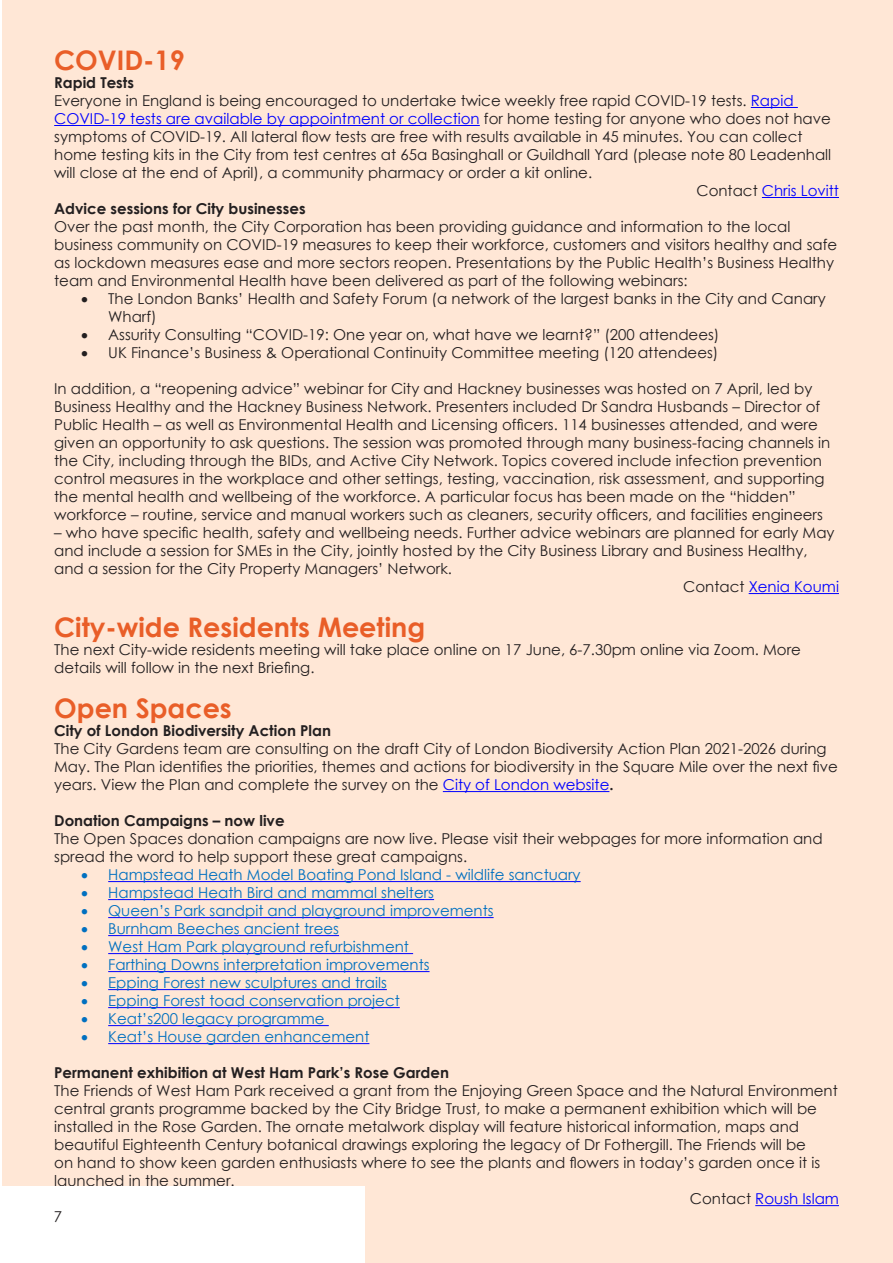
<style>
.page{position:relative;width:893px;height:1263px;background:#fff}
.page>*{position:absolute;margin:0;border:0;box-sizing:border-box;transform-origin:0 0}
.Body_text__40__black{font:700 27px "Century Gothic";color:#e95e28}
.t1{font:15px/18px "Century Gothic";color:#231f20}
.t2{font:15px "Century Gothic";color:#0070c0}
.t3{font:700 15px "Century Gothic";color:#231f20}
.t4{font:15px "Century Gothic";color:#00f}
.s1{color:#00f}
.s2{color:#231f20}
.s3{font-weight:700}
</style>
<div class="page">
<div style="left:2px;top:0;width:891px;height:1263px;background:#ffe7d6"></div>
<hr style="left:751px;top:107px;width:47px;height:1px;background:#00f">
<hr style="left:54px;top:125px;width:426px;height:1px;background:#00f">
<hr style="left:762px;top:197px;width:77px;height:1px;background:#00f">
<hr style="left:749px;top:593px;width:90px;height:1px;background:#00f">
<hr style="left:443px;top:791px;width:166px;height:1px;background:#00f">
<hr style="left:108px;top:881px;width:473px;height:1px;background:#00f">
<hr style="left:108px;top:899px;width:326px;height:1px;background:#00f">
<hr style="left:108px;top:917px;width:386px;height:1px;background:#00f">
<hr style="left:108px;top:935px;width:231px;height:1px;background:#00f">
<hr style="left:108px;top:953px;width:305px;height:1px;background:#00f">
<hr style="left:108px;top:971px;width:322px;height:1px;background:#00f">
<hr style="left:108px;top:989px;width:279px;height:1px;background:#00f">
<hr style="left:108px;top:1007px;width:292px;height:1px;background:#00f">
<hr style="left:108px;top:1025px;width:221px;height:1px;background:#00f">
<hr style="left:108px;top:1043px;width:261px;height:1px;background:#00f">
<hr style="left:755px;top:1205px;width:84px;height:1px;background:#00f">
<div style="left:2px;top:1187px;width:363px;height:76px;background:#fff"></div>
<p class="Body_text__40__black" style="left:54px;top:40px;width:132px">COVID-19</p>
<p class="t3" style="left:54px;top:71px;width:81px">Rapid Tests</p>
<p class="t1" style="left:54px;top:91px;width:778px">Everyone in England is being encouraged to undertake twice weekly free rapid COVID-19 tests. <span class="s1">Rapid COVID-19 tests are available by appointment or collection</span> for home testing for anyone who does not have symptoms of COVID-19. All lateral flow tests are free with results available in 45 minutes. You can collect home testing kits in the City from test centres at 65a Basinghall or Guildhall Yard (please note 80 Leadenhall will close at the end of April), a community pharmacy or order a kit online.</p>
<p class="t4" style="left:696px;top:180px;width:144px"><span class="s2">Contact</span> Chris Lovitt</p>
<p class="t3" style="left:54px;top:197px;width:253px">Advice sessions for City businesses</p>
<p class="t1" style="left:54px;top:217px;width:784px">Over the past month, the City Corporation has been providing guidance and information to the local business community on COVID-19 measures to keep their workforce, customers and visitors healthy and safe as lockdown measures ease and more sectors reopen. Presentations by the Public Health’s Business Healthy team and Environmental Health have been delivered as part of the following webinars:</p>
<p class="t1" style="left:108px;top:289px;width:719px;text-indent:-27px">• The London Banks’ Health and Safety Forum (a network of the largest banks in the City and Canary<br>Wharf)</p>
<p class="t1" style="left:81px;top:325px;width:640px">• Assurity Consulting “COVID-19: One year on, what have we learnt?” (200 attendees)</p>
<p class="t1" style="left:81px;top:343px;width:639px">• UK Finance’s Business &amp; Operational Continuity Committee meeting (120 attendees)</p>
<p class="t1" style="left:54px;top:379px;width:778px">In addition, a “reopening advice” webinar for City and Hackney businesses was hosted on 7 April, led by Business Healthy and the Hackney Business Network. Presenters included Dr Sandra Husbands – Director of Public Health – as well as Environmental Health and Licensing officers. 114 businesses attended, and were given an opportunity to ask questions. The session was promoted through many business-facing channels in the City, including through the BIDs, and Active City Network. Topics covered include infection prevention control measures in the workplace and other settings, testing, vaccination, risk assessment, and supporting the mental health and wellbeing of the workforce. A particular focus has been made on the “hidden” workforce – routine, service and manual workers such as cleaners, security officers, and facilities engineers</p>
<p class="t1" style="left:54px;top:523px;width:782px">– who have specific health, safety and wellbeing needs. Further advice webinars are planned for early May and include a session for SMEs in the City, jointly hosted by the City Business Library and Business Healthy, and a session for the City Property Managers’ Network.</p>
<p class="t4" style="left:683px;top:576px;width:157px"><span class="s2">Contact</span> Xenia Koumi</p>
<p class="Body_text__40__black" style="left:54px;top:607px;width:372px">City-wide Residents Meeting</p>
<p class="t1" style="left:54px;top:640px;width:748px">The next City-wide residents meeting will take place online on 17 June, 6-7.30pm online via Zoom. More details will follow in the next Briefing.</p>
<p class="Body_text__40__black" style="left:54px;top:688px;width:179px">Open Spaces</p>
<p class="t3" style="left:54px;top:719px;width:278px">City of London Biodiversity Action Plan</p>
<p class="t1" style="left:54px;top:739px;width:785px">The City Gardens team are consulting on the draft City of London Biodiversity Action Plan 2021-2026 during<br>May. The Plan identifies the priorities, themes and actions for biodiversity in the Square Mile over the next five years. View the Plan and complete the survey on the <span class="s1">City of London website</span><span class="s3">.</span></p>
<p class="t3" style="left:54px;top:809px;width:232px">Donation Campaigns – now live</p>
<p class="t1" style="left:54px;top:829px;width:770px">The Open Spaces donation campaigns are now live. Please visit their webpages for more information and spread the word to help support these great campaigns.</p>
<p class="t2" style="left:81px;top:864px;width:501px">• Hampstead Heath Model Boating Pond Island - wildlife sanctuary</p>
<p class="t2" style="left:81px;top:882px;width:354px">• Hampstead Heath Bird and mammal shelters</p>
<p class="t2" style="left:81px;top:900px;width:414px">• Queen’s Park sandpit and playground improvements</p>
<p class="t2" style="left:81px;top:918px;width:259px">• Burnham Beeches ancient trees</p>
<p class="t2" style="left:81px;top:936px;width:329px">• West Ham Park playground refurbishment</p>
<p class="t2" style="left:81px;top:954px;width:350px">• Farthing Downs interpretation improvements</p>
<p class="t2" style="left:81px;top:972px;width:307px">• Epping Forest new sculptures and trails</p>
<p class="t2" style="left:81px;top:990px;width:320px">• Epping Forest toad conservation project</p>
<p class="t2" style="left:81px;top:1008px;width:245px">• Keat’s200 legacy programme</p>
<p class="t2" style="left:81px;top:1026px;width:290px">• Keat’s House garden enhancement</p>
<p class="t3" style="left:54px;top:1061px;width:396px">Permanent exhibition at West Ham Park’s Rose Garden</p>
<p class="t1" style="left:54px;top:1081px;width:785px">The Friends of West Ham Park received a grant from the Enjoying Green Space and the Natural Environment central grants programme backed by the City Bridge Trust, to make a permanent exhibition which will be installed in the Rose Garden. The ornate metalwork display will feature historical information, maps and beautiful Eighteenth Century botanical drawings exploring the legacy of Dr Fothergill. The Friends will be<br>on hand to show keen garden enthusiasts where to see the plants and flowers in today’s garden once it is launched in the summer.</p>
<p class="t4" style="left:690px;top:1188px;width:151px"><span class="s2">Contact</span> Roush Islam</p>
<p class="t1" style="left:54px;top:1207px;width:10px">7</p>
</div>
